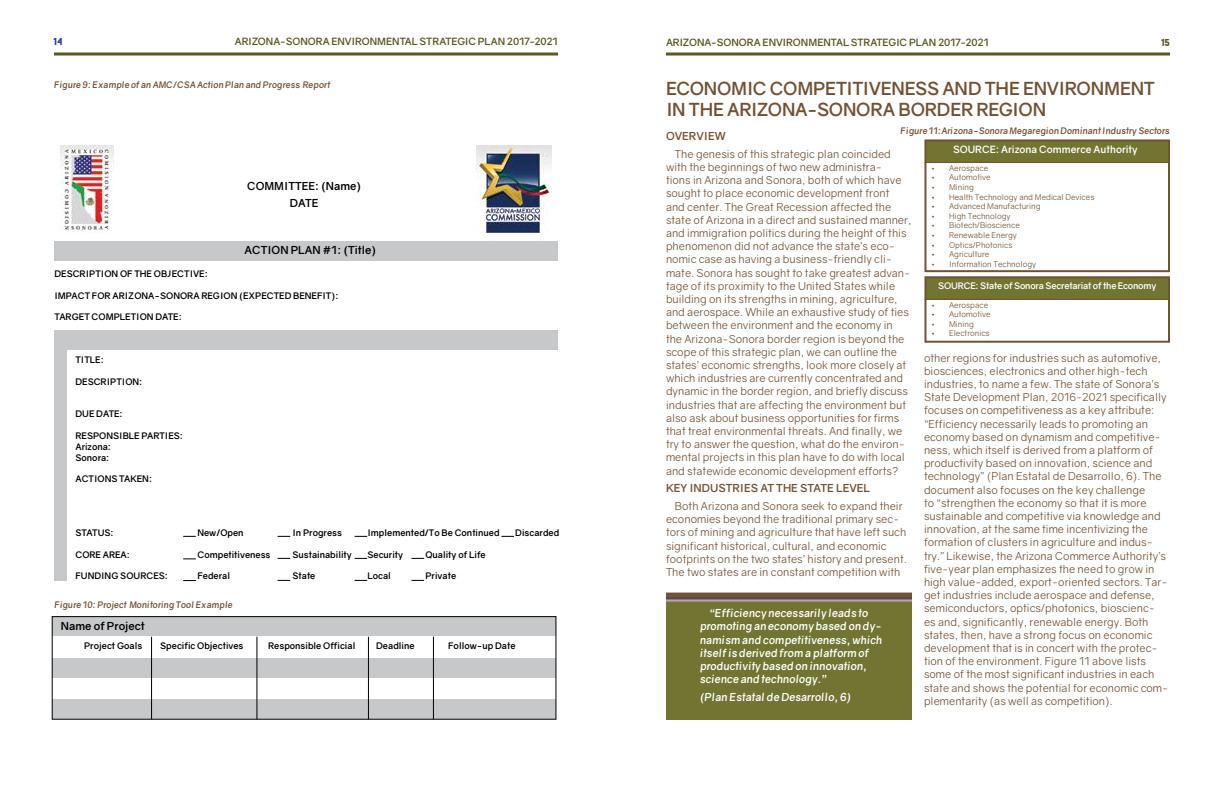
<style>
.page{position:relative;width:1224px;height:792px;background:#fff}
.page>*{position:absolute;margin:0;border:0;box-sizing:border-box;transform-origin:0 0}
.t1{font:700 18px/21.6px "Gravity";letter-spacing:-.015em;color:#735234}
.t2{font:11px/13.2px "Gravity";color:#735234}
.t3{font:italic 700 11px/13.2px "Gravity";color:#fff}
.t4{font:700 11px/17.7px "Gravity";color:#000;text-align:center}
.t5{font:700 11px "Gravity";color:#735234}
.t6{font:700 10px "Gravity";letter-spacing:-.005em;color:#5a5724}
.t7{font:700 10px "Gravity";color:#fff}
.t8{font:900 10px "Baron Neue";color:#25408f}
.t9{font:900 10px "Baron Neue";color:#5a5724}
.t10{font:700 9px/10.8px "Gravity";color:#000}
.t11{font:italic 700 9px "Gravity";color:#735234}
.t12{font:700 9px "Gravity";letter-spacing:-.02em;color:#fff}
.t13{font:8px "Gravity";color:#735234}
</style>
<div class="page">
<svg style="left:54px;top:52px;width:504px;height:4px;background:#83805a"></svg>
<svg style="left:666px;top:52px;width:504px;height:4px;background:#83805a"></svg>
<div style="left:54px;top:241px;width:504px;height:20px;background:#c7c8ca"></div>
<div style="left:54px;top:348px;width:13px;height:232px;background:#c7c8ca"></div>
<div style="left:54px;top:330px;width:504px;height:19px;background:#c7c8ca"></div>
<img style="left:60px;top:145px;width:54px;height:87px">
<img style="left:476px;top:145px;width:76px;height:88px">
<svg style="left:183px;top:536px;width:13px;height:1px"></svg>
<svg style="left:183px;top:558px;width:13px;height:1px"></svg>
<svg style="left:183px;top:580px;width:13px;height:1px"></svg>
<svg style="left:278px;top:558px;width:12px;height:1px"></svg>
<svg style="left:278px;top:580px;width:12px;height:1px"></svg>
<svg style="left:278px;top:536px;width:12px;height:1px"></svg>
<svg style="left:355px;top:536px;width:12px;height:1px"></svg>
<svg style="left:355px;top:558px;width:12px;height:1px"></svg>
<svg style="left:411px;top:558px;width:13px;height:1px"></svg>
<svg style="left:355px;top:580px;width:12px;height:1px"></svg>
<svg style="left:411px;top:580px;width:13px;height:1px"></svg>
<svg style="left:501px;top:536px;width:13px;height:1px"></svg>
<div style="left:52px;top:617px;width:504px;height:19px;background:#c7c8ca"></div>
<div style="left:52px;top:658px;width:504px;height:20px;background:#c7c8ca"></div>
<div style="left:52px;top:700px;width:504px;height:19px;background:#c7c8ca"></div>
<div style="left:52px;top:616px;width:504px;height:103px;border:1px solid #000"></div>
<hr style="left:151px;top:637px;width:1px;height:82px;background:#000">
<hr style="left:257px;top:637px;width:1px;height:82px;background:#000">
<hr style="left:368px;top:637px;width:1px;height:82px;background:#000">
<hr style="left:433px;top:637px;width:1px;height:82px;background:#000">
<div style="left:926px;top:141px;width:244px;height:22px;background:#717531"></div>
<div style="left:926px;top:278px;width:244px;height:22px;background:#717531"></div>
<div style="left:924px;top:139px;width:246px;height:133px;border:2px solid #735234"></div>
<div style="left:924px;top:276px;width:246px;height:67px;border:2px solid #735234"></div>
<hr style="left:924px;top:162px;width:246px;height:1px;background:#735234">
<hr style="left:924px;top:299px;width:246px;height:1px;background:#735234">
<div style="left:666px;top:594px;width:246px;height:125px;background:#717531"></div>
<hr style="left:666px;top:597px;width:246px;height:3px;background:#5b4753">
<hr style="left:666px;top:593px;width:246px;height:4px;background:#735234">
<hr style="left:666px;top:600px;width:246px;height:2px;background:#bda0bf">
<p class="t8" style="left:54px;top:35px;width:10px">14</p>
<p class="t6" style="left:235px;top:35px;width:325px">ARIZONA-SONORA ENVIRONMENTAL STRATEGIC PLAN 2017-2021</p>
<p class="t6" style="left:666px;top:36px;width:325px">ARIZONA-SONORA ENVIRONMENTAL STRATEGIC PLAN 2017-2021</p>
<p class="t9" style="left:1161px;top:36px;width:10px">15</p>
<p class="t11" style="left:54px;top:79px;width:278px">Figure 9: Example of an AMC/CSA Action Plan and Progress Report</p>
<h1 class="t1" style="left:666px;top:78px;width:490px">ECONOMIC COMPETITIVENESS AND THE ENVIRONMENT<br>IN THE ARIZONA-SONORA BORDER REGION</h1>
<p class="t4" style="left:247px;top:177px;width:116px">COMMITTEE: (Name)<br>DATE</p>
<p class="t4" style="left:245px;top:242px;width:133px">ACTION PLAN #1: (Title)</p>
<p class="t10" style="left:54px;top:269px;width:155px">DESCRIPTION OF THE OBJECTIVE:</p>
<p class="t10" style="left:54px;top:290px;width:286px">IMPACT FOR ARIZONA-SONORA REGION (EXPECTED BENEFIT):</p>
<p class="t10" style="left:54px;top:312px;width:129px">TARGET COMPLETION DATE:</p>
<p class="t10" style="left:54px;top:355px;width:51px">A) TITLE:</p>
<p class="t10" style="left:75px;top:377px;width:68px">DESCRIPTION:</p>
<p class="t10" style="left:75px;top:409px;width:49px">DUE DATE:</p>
<p class="t10" style="left:75px;top:431px;width:109px">RESPONSIBLE PARTIES:<br>Arizona:<br>Sonora:</p>
<p class="t10" style="left:75px;top:474px;width:78px">ACTIONS TAKEN:</p>
<p class="t10" style="left:75px;top:528px;width:40px">STATUS:</p>
<p class="t10" style="left:197px;top:528px;width:48px">New/Open</p>
<p class="t10" style="left:292px;top:528px;width:51px">In Progress</p>
<p class="t10" style="left:367px;top:528px;width:134px">Implemented/To Be Continued</p>
<p class="t10" style="left:515px;top:528px;width:45px">Discarded</p>
<p class="t10" style="left:75px;top:549px;width:56px">CORE AREA:</p>
<p class="t10" style="left:197px;top:549px;width:75px">Competitiveness</p>
<p class="t10" style="left:292px;top:549px;width:61px">Sustainability</p>
<p class="t10" style="left:367px;top:549px;width:37px">Security</p>
<p class="t10" style="left:425px;top:549px;width:62px">Quality of Life</p>
<p class="t10" style="left:75px;top:571px;width:94px">FUNDING SOURCES:</p>
<p class="t10" style="left:197px;top:571px;width:34px">Federal</p>
<p class="t10" style="left:292px;top:571px;width:25px">State</p>
<p class="t10" style="left:367px;top:571px;width:25px">Local</p>
<p class="t10" style="left:425px;top:571px;width:32px">Private</p>
<p class="t11" style="left:54px;top:599px;width:180px">Figure 10: Project Monitoring Tool Example</p>
<p class="t4" style="left:61px;top:617px;width:86px">Name of Project</p>
<p class="t10" style="left:84px;top:640px;width:60px">Project Goals</p>
<p class="t10" style="left:160px;top:640px;width:85px">Specific Objectives</p>
<p class="t10" style="left:268px;top:640px;width:89px">Responsible Official</p>
<p class="t10" style="left:376px;top:640px;width:40px">Deadline</p>
<p class="t10" style="left:448px;top:640px;width:69px">Follow-up Date</p>
<p class="t11" style="left:901px;top:125px;width:271px">Figure 11:Arizona-Sonora Megaregion Dominant Industry Sectors</p>
<p class="t5" style="left:666px;top:129px;width:61px">OVERVIEW</p>
<p class="t2" style="left:666px;top:147px;width:247px;text-indent:9px">The genesis of this strategic plan coincided with the beginnings of two new administra-<br>tions in Arizona and Sonora, both of which have sought to place economic development front<br>and center. The Great Recession affected the state of Arizona in a direct and sustained manner, and immigration politics during the height of this phenomenon did not advance the state’s eco&shy;nomic case as having a business-friendly cli&shy;mate. Sonora has sought to take greatest advan&shy;tage of its proximity to the United States while building on its strengths in mining, agriculture, and aerospace. While an exhaustive study of ties between the environment and the economy in the Arizona-Sonora border region is beyond the scope of this strategic plan, we can outline the states’ economic strengths, look more closely at which industries are currently concentrated and dynamic in the border region, and briefly discuss industries that are affecting the environment but also ask about business opportunities for firms that treat environmental threats. And finally, we try to answer the question, what do the environ&shy;mental projects in this plan have to do with local and statewide economic development efforts?</p>
<p class="t5" style="left:666px;top:481px;width:206px">KEY INDUSTRIES AT THE STATE LEVEL</p>
<p class="t2" style="left:666px;top:499px;width:242px;text-indent:9px">Both Arizona and Sonora seek to expand their economies beyond the traditional primary sec&shy;tors of mining and agriculture that have left such significant historical, cultural, and economic footprints on the two states’ history and present.<br>The two states are in constant competition with</p>
<p class="t7" style="left:953px;top:143px;width:186px">SOURCE: Arizona Commerce Authority</p>
<p class="t13" style="left:931px;top:163px;width:59px">• Aerospace</p>
<p class="t13" style="left:931px;top:173px;width:61px">• Automotive</p>
<p class="t13" style="left:931px;top:182px;width:44px">• Mining</p>
<p class="t13" style="left:931px;top:192px;width:165px">• Health Technology and Medical Devices</p>
<p class="t13" style="left:931px;top:201px;width:111px">• Advanced Manufacturing</p>
<p class="t13" style="left:931px;top:211px;width:81px">• High Technology</p>
<p class="t13" style="left:931px;top:221px;width:90px">• Biotech/Bioscience</p>
<p class="t13" style="left:931px;top:230px;width:87px">• Renewable Energy</p>
<p class="t13" style="left:931px;top:240px;width:83px">• Optics/Photonics</p>
<p class="t13" style="left:931px;top:249px;width:60px">• Agriculture</p>
<p class="t13" style="left:931px;top:259px;width:107px">• Information Technology</p>
<p class="t13" style="left:931px;top:300px;width:59px">• Aerospace</p>
<p class="t13" style="left:931px;top:309px;width:61px">• Automotive</p>
<p class="t13" style="left:931px;top:319px;width:44px">• Mining</p>
<p class="t13" style="left:931px;top:329px;width:60px">• Electronics</p>
<p class="t12" style="left:938px;top:280px;width:220px">SOURCE: State of Sonora Secretariat of the Economy</p>
<p class="t2" style="left:924px;top:351px;width:246px">other regions for industries such as automotive, biosciences, electronics and other high-tech industries, to name a few. The state of Sonora’s State Development Plan, 2016-2021 specifically focuses on competitiveness as a key attribute: “Efficiency necessarily leads to promoting an economy based on dynamism and competitive&shy;ness, which itself is derived from a platform of productivity based on innovation, science and technology” (Plan Estatal de Desarrollo, 6). The document also focuses on the key challenge<br>to “strengthen the economy so that it is more sustainable and competitive via knowledge and innovation, at the same time incentivizing the formation of clusters in agriculture and indus&shy;try.” Likewise, the Arizona Commerce Authority’s five-year plan emphasizes the need to grow in high value-added, export-oriented sectors. Tar&shy;get industries include aerospace and defense, semiconductors, optics/photonics, bioscienc&shy;es and, significantly, renewable energy. Both states, then, have a strong focus on economic development that is in concert with the protec&shy;tion of the environment. Figure 11 above lists some of the most significant industries in each state and shows the potential for economic com&shy;plementarity (as well as competition).</p>
<p class="t3" style="left:700px;top:607px;width:184px;text-indent:9px">“Efficiency necessarily leads to promoting an economy based on dy&shy;namism and competitiveness, which itself is derived from a platform of productivity based on innovation, science and technology.”</p>
<p class="t3" style="left:700px;top:690px;width:153px">(Plan Estatal de Desarrollo, 6)</p>
</div>
